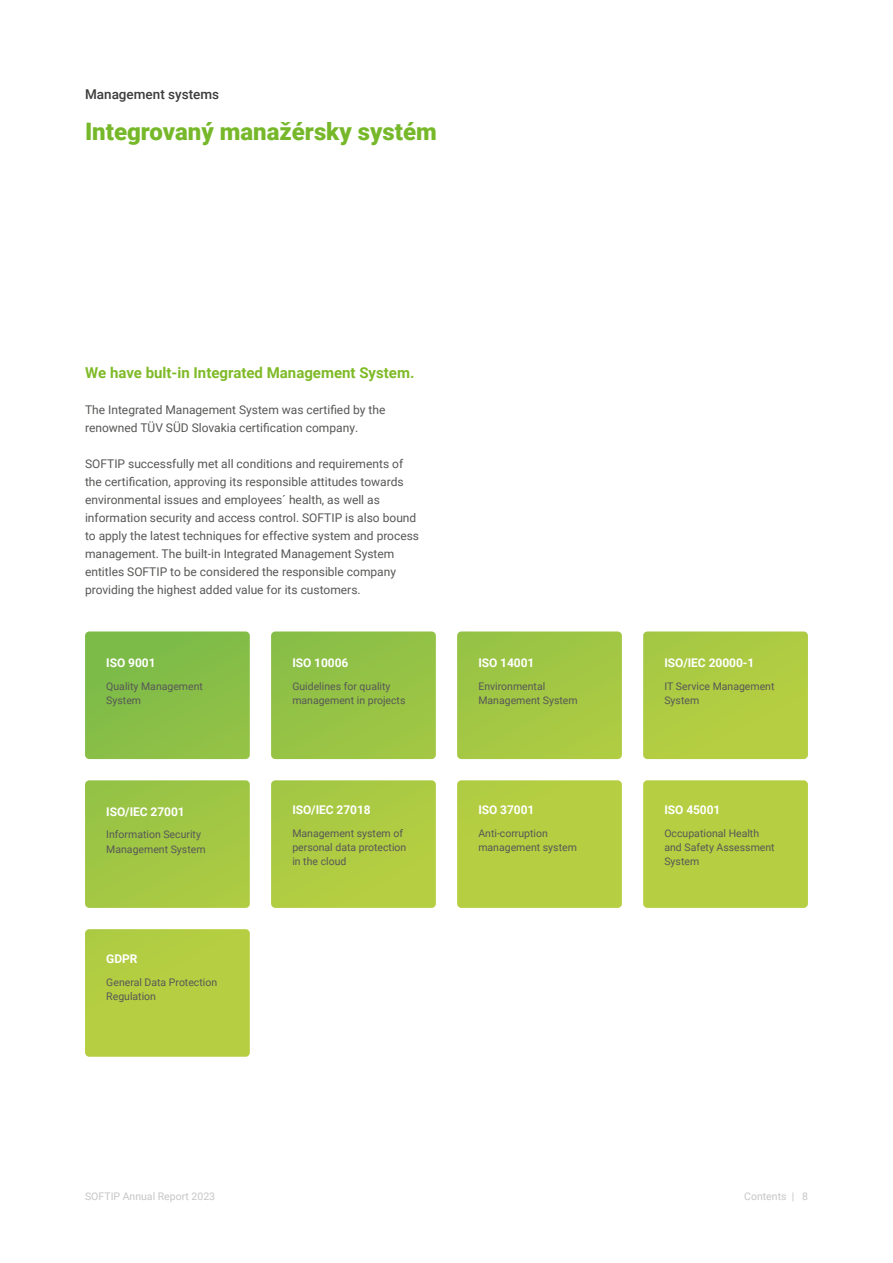
<style>
.page{position:relative;width:893px;height:1263px;background:#fff}
.page>*{position:absolute;margin:0;border:0;box-sizing:border-box;transform-origin:0 0}
.Head{font:900 24px "Roboto";color:#76b82a}
.head_zelený{font:700 15px "Roboto";color:#7fba27}
.kapitola{font:500 13.5px "Roboto";color:#3c3c3b}
.text{font:12px/18px "Roboto";color:#575756}
.nadpis_ISO{font:700 12px "Roboto";letter-spacing:-.005em;color:#fff}
.text_3{font:10.5px/14.2px "Roboto";color:#575756}
.t1{font:10.5px "Roboto";color:#c6c6c6}
</style>
<div class="page">
<svg style="left:85px;top:631px;width:165px;height:128px;background:#86be48"></svg>
<svg style="left:457px;top:631px;width:165px;height:128px;background:#a3c745"></svg>
<svg style="left:643px;top:631px;width:165px;height:128px;background:#b0cc44"></svg>
<svg style="left:271px;top:631px;width:165px;height:128px;background:#95c247"></svg>
<div style="left:85px;top:929px;width:165px;height:128px;background:#b6ce41"></div>
<svg style="left:85px;top:780px;width:165px;height:128px;background:#a1c645"></svg>
<div style="left:643px;top:780px;width:165px;height:128px;background:#b6ce41"></div>
<svg style="left:271px;top:780px;width:165px;height:128px;background:#aecb43"></svg>
<div style="left:457px;top:780px;width:165px;height:128px;background:#b6ce41"></div>
<p class="kapitola" style="left:85px;top:85px;width:136px">Management systems</p>
<p class="Head" style="left:85px;top:115px;width:353px">Integrovaný manažérsky systém</p>
<p class="head_zelený" style="left:85px;top:362px;width:331px">We have bult-in Integrated Management System.</p>
<p class="text" style="left:85px;top:400px;width:302px">The Integrated Management System was certified by the renowned TÜV SÜD Slovakia certification company.</p>
<p class="text" style="left:85px;top:454px;width:336px">SOFTIP successfully met all conditions and requirements of the certification, approving its responsible attitudes towards environmental issues and employees´ health, as well as information security and access control. SOFTIP is also bound to apply the latest techniques for effective system and process management. The built-in Integrated Management System entitles SOFTIP to be considered the responsible company providing the highest added value for its customers.</p>
<p class="nadpis_ISO" style="left:106px;top:654px;width:51px">ISO 9001</p>
<p class="text_3" style="left:106px;top:678px;width:98px">Quality Management<br>System</p>
<p class="nadpis_ISO" style="left:106px;top:803px;width:80px">ISO/IEC 27001</p>
<p class="text_3" style="left:106px;top:827px;width:101px">Information Security<br>Management System</p>
<p class="nadpis_ISO" style="left:106px;top:950px;width:33px">GDPR</p>
<p class="text_3" style="left:106px;top:974px;width:112px">General Data Protection<br>Regulation</p>
<p class="nadpis_ISO" style="left:292px;top:654px;width:58px">ISO 10006</p>
<p class="text_3" style="left:292px;top:678px;width:115px">Guidelines for quality management in projects</p>
<p class="nadpis_ISO" style="left:292px;top:801px;width:80px">ISO/IEC 27018</p>
<p class="text_3" style="left:292px;top:826px;width:116px">Management system of personal data protection in the cloud</p>
<p class="nadpis_ISO" style="left:478px;top:654px;width:58px">ISO 14001</p>
<p class="text_3" style="left:478px;top:678px;width:101px">Environmental<br>Management System</p>
<p class="nadpis_ISO" style="left:478px;top:801px;width:58px">ISO 37001</p>
<p class="text_3" style="left:478px;top:826px;width:100px">Anti-corruption management system</p>
<p class="nadpis_ISO" style="left:664px;top:654px;width:91px">ISO/IEC 20000-1</p>
<p class="text_3" style="left:664px;top:678px;width:112px">IT Service Management<br>System</p>
<p class="nadpis_ISO" style="left:664px;top:801px;width:58px">ISO 45001</p>
<p class="text_3" style="left:664px;top:826px;width:112px">Occupational Health and Safety Assessment<br>System</p>
<p class="t1" style="left:85px;top:1189px;width:132px">SOFTIP Annual Report 2023</p>
<p class="t1" style="left:744px;top:1189px;width:65px">Contents | 8</p>
</div>
